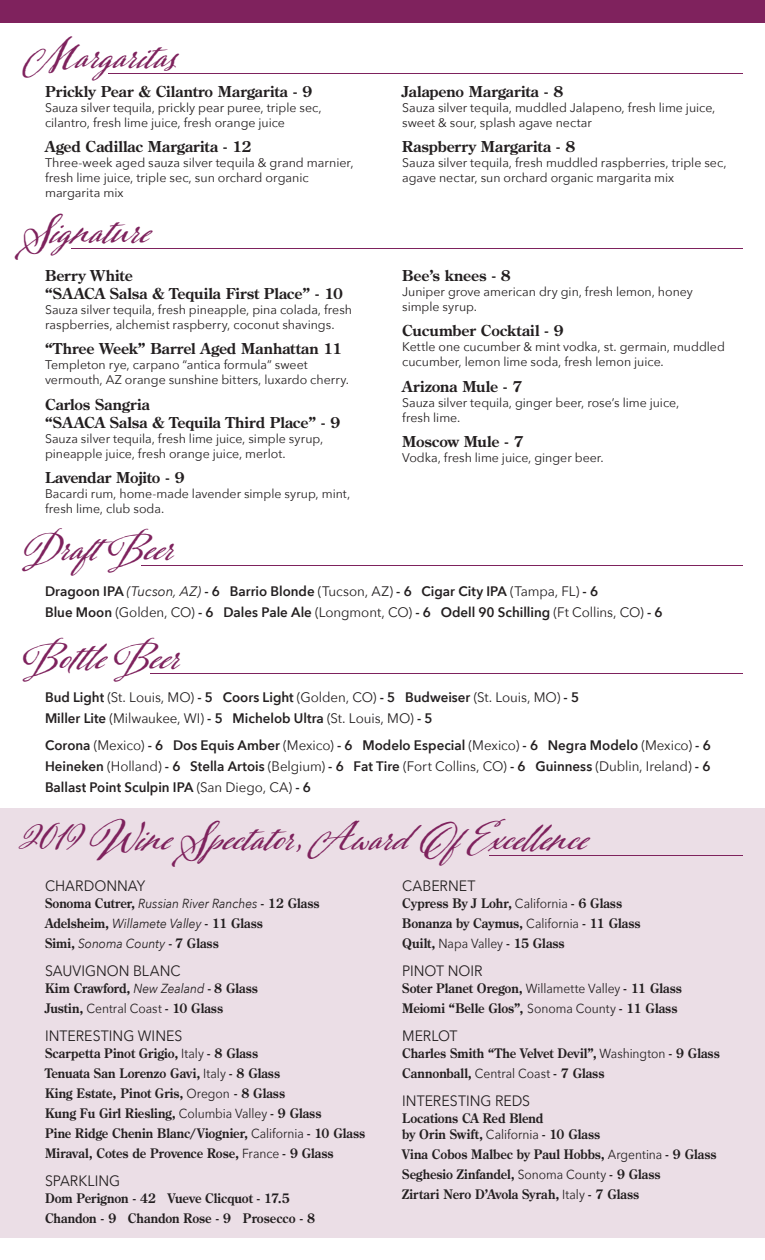
<style>
.page{position:relative;width:765px;height:1260px;background:#fff}
.page>*{position:absolute;margin:0;border:0;box-sizing:border-box;transform-origin:0 0}
.t1{font:46.25px "Adorn Coronet";color:#7e225d}
.t2{font:700 15px/18px "Century Old Style Std";letter-spacing:.005em;color:#231f20}
.t3{font:15px "Avenir Next";color:#231f20;scale:.94 1}
.t4{font:600 13.75px/21.2px "Avenir Next";color:#231f20}
.t5{font:13.75px "Avenir Next";letter-spacing:-.005em;color:#231f20}
.t6{font:700 13.12px/16.2px "Century Old Style Std";letter-spacing:.005em;color:#231f20;scale:.92 1}
.t7{font:italic 13.12px "Avenir Next";letter-spacing:-.005em;color:#231f20;scale:.92 1}
.t8{font:12.5px/15px "Avenir Next";color:#231f20}
.s1{font-weight:400;font-style:italic}
.s2{font-weight:400}
.s3{font-weight:600}
.s4{font-family:"Avenir Next";font-weight:400;font-style:italic}
.s5{font-family:"Century Old Style Std";font-weight:700;font-style:normal}
.s6{font-weight:600;font-style:normal}
.s7{font-family:"Avenir Next";font-weight:600}
.s8{font-family:"Avenir Next";font-weight:400}
</style>
<div class="page">
<div style="left:0;top:808px;width:764px;height:430px;background:#ebdee6"></div>
<div style="left:0;top:0;width:765px;height:22px;background:#7f225d"></div>
<hr style="left:108px;top:73px;width:634px;height:1px;background:#7e225d">
<hr style="left:71px;top:248px;width:671px;height:1px;background:#7e225d">
<hr style="left:489px;top:855px;width:253px;height:1px;background:#7e225d">
<hr style="left:141px;top:565px;width:601px;height:1px;background:#7e225d">
<hr style="left:150px;top:673px;width:592px;height:1px;background:#7e225d">
<p class="t1" style="left:22px;top:23px;width:156px">Margaritas</p>
<p class="t2" style="left:45px;top:82px;width:269px">Prickly Pear &amp; Cilantro Margarita - 9</p>
<p class="t8" style="left:45px;top:100px;width:278px">Sauza silver tequila, prickly pear puree, triple sec, cilantro, fresh lime juice, fresh orange juice</p>
<p class="t2" style="left:45px;top:138px;width:208px">Aged Cadillac Margarita - 12</p>
<p class="t8" style="left:45px;top:155px;width:310px">Three-week aged sauza silver tequila &amp; grand marnier, fresh lime juice, triple sec, sun orchard organic margarita mix</p>
<p class="t1" style="left:22px;top:198px;width:130px">Signature</p>
<p class="t2" style="left:45px;top:266px;width:300px">Berry White<br>“SAACA Salsa &amp; Tequila First Place” - 10</p>
<p class="t8" style="left:45px;top:301px;width:309px">Sauza silver tequila, fresh pineapple, pina colada, fresh raspberries, alchemist raspberry, coconut shavings.</p>
<p class="t2" style="left:45px;top:339px;width:299px">“Three Week” Barrel Aged Manhattan 11</p>
<p class="t8" style="left:45px;top:357px;width:306px">Templeton rye, carpano “antica formula” sweet vermouth, AZ orange sunshine bitters, luxardo cherry.</p>
<p class="t2" style="left:45px;top:395px;width:297px">Carlos Sangria<br>“SAACA Salsa &amp; Tequila Third Place” - 9</p>
<p class="t8" style="left:45px;top:430px;width:280px">Sauza silver tequila, fresh lime juice, simple syrup, pineapple juice, fresh orange juice, merlot.</p>
<p class="t2" style="left:45px;top:468px;width:141px">Lavendar Mojito - 9</p>
<p class="t8" style="left:45px;top:486px;width:307px">Bacardi rum, home-made lavender simple syrup, mint, fresh lime, club soda.</p>
<p class="t1" style="left:22px;top:515px;width:155px">Draft Beer</p>
<p class="t2" style="left:402px;top:82px;width:163px">Jalapeno Margarita - 8</p>
<p class="t8" style="left:402px;top:100px;width:315px">Sauza silver tequila, muddled Jalapeno, fresh lime juice, sweet &amp; sour, splash agave nectar</p>
<p class="t2" style="left:402px;top:138px;width:175px">Raspberry Margarita - 8</p>
<p class="t8" style="left:402px;top:155px;width:326px">Sauza silver tequila, fresh muddled raspberries, triple sec, agave nectar, sun orchard organic margarita mix</p>
<p class="t2" style="left:402px;top:266px;width:110px">Bee’s knees - 8</p>
<p class="t8" style="left:402px;top:283px;width:292px">Juniper grove american dry gin, fresh lemon, honey simple syrup.</p>
<p class="t2" style="left:402px;top:321px;width:163px">Cucumber Cocktail - 9</p>
<p class="t8" style="left:402px;top:339px;width:324px">Kettle one cucumber &amp; mint vodka, st. germain, muddled cucumber, lemon lime soda, fresh lemon juice.</p>
<p class="t2" style="left:402px;top:377px;width:122px">Arizona Mule - 7</p>
<p class="t8" style="left:402px;top:394px;width:279px">Sauza silver tequila, ginger beer, rose’s lime juice, fresh lime.</p>
<p class="t2" style="left:402px;top:432px;width:123px">Moscow Mule - 7</p>
<p class="t8" style="left:402px;top:450px;width:203px">Vodka, fresh lime juice, ginger beer.</p>
<p class="t4" style="left:45px;top:580px;width:619px">Dragoon IPA <span class="s1">(Tucson, AZ)</span> - 6 Barrio Blonde <span class="s2">(Tucson, AZ)</span> - 6 Cigar City IPA <span class="s2">(Tampa, FL)</span> - 6<br>Blue Moon <span class="s2">(Golden, CO)</span> - 6 Dales Pale Ale <span class="s2">(Longmont, CO)</span> - 6 Odell 90 Schilling <span class="s2">(Ft Collins, CO)</span> - 6</p>
<p class="t1" style="left:22px;top:624px;width:161px">Bottle Beer</p>
<p class="t5" style="left:45px;top:685px;width:536px"><span class="s3">Bud Light</span> (St. Louis, MO) <span class="s3">- 5 Coors Light</span> (Golden, CO) <span class="s3">- 5 Budweiser</span> (St. Louis, MO) <span class="s3">- 5</span></p>
<p class="t4" style="left:45px;top:707px;width:389px">Miller Lite <span class="s2">(Milwaukee, WI)</span> - 5 Michelob Ultra <span class="s2">(St. Louis, MO)</span> - 5</p>
<p class="t4" style="left:45px;top:734px;width:667px">Corona <span class="s2">(Mexico)</span> - 6 Dos Equis Amber <span class="s2">(Mexico)</span> - 6 Modelo Especial <span class="s2">(Mexico)</span> - 6 Negra Modelo <span class="s2">(Mexico)</span> - 6</p>
<p class="t5" style="left:45px;top:755px;width:667px"><span class="s3">Heineken</span> (Holland) <span class="s3">- 6 Stella Artois</span> (Belgium) <span class="s3">- 6 Fat Tire</span> (Fort Collins, CO) <span class="s3">- 6 Guinness</span> (Dublin, Ireland) <span class="s3">- 6</span></p>
<p class="t4" style="left:45px;top:777px;width:268px">Ballast Point Sculpin IPA <span class="s2">(San Diego, CA)</span> - 6</p>
<p class="t1" style="left:22px;top:805px;width:568px">2019 Wine Spectator, Award OfExcellence</p>
<p class="t3" style="left:45px;top:873px;width:108px">CHARDONNAY</p>
<p class="t6" style="left:45px;top:895px;width:300px">Sonoma Cutrer, <span class="s4">Russian River Ranches</span> - 12 Glass</p>
<p class="t6" style="left:45px;top:915px;width:238px">Adelsheim, <span class="s4">Willamete Valley</span> - 11 Glass</p>
<p class="t7" style="left:45px;top:933px;width:190px"><span class="s5">Simi,</span> Sonoma County <span class="s6">-</span> <span class="s5">7 Glass</span></p>
<p class="t3" style="left:45px;top:958px;width:146px">SAUVIGNON BLANC</p>
<p class="t6" style="left:45px;top:980px;width:233px">Kim Crawford, <span class="s4">New Zealand</span> <span class="s7">-</span> 8 Glass</p>
<p class="t6" style="left:45px;top:1000px;width:195px">Justin, <span class="s8">Central Coast</span> - 10 Glass</p>
<p class="t3" style="left:45px;top:1023px;width:148px">INTERESTING WINES</p>
<p class="t6" style="left:45px;top:1045px;width:233px">Scarpetta Pinot Grigio, <span class="s8">Italy</span> - 8 Glass</p>
<p class="t6" style="left:45px;top:1065px;width:257px">Tenuata San Lorenzo Gavi, <span class="s8">Italy</span> - 8 Glass</p>
<p class="t6" style="left:45px;top:1085px;width:262px">King Estate, Pinot Gris, <span class="s8">Oregon</span> - 8 Glass</p>
<p class="t6" style="left:45px;top:1105px;width:302px">Kung Fu Girl Riesling, <span class="s8">Columbia Valley</span> - 9 Glass</p>
<p class="t6" style="left:45px;top:1125px;width:350px">Pine Ridge Chenin Blanc/Viognier, <span class="s8">California</span> - 10 Glass</p>
<p class="t6" style="left:45px;top:1145px;width:315px">Miraval, Cotes de Provence Rose, <span class="s8">France</span> - 9 Glass</p>
<p class="t3" style="left:45px;top:1168px;width:81px">SPARKLING</p>
<p class="t6" style="left:45px;top:1190px;width:267px">Dom Perignon - 42 Vueve Clicquot - 17.5</p>
<p class="t6" style="left:45px;top:1210px;width:295px">Chandon - 9 Chandon Rose - 9 Prosecco - 8</p>
<p class="t3" style="left:402px;top:873px;width:80px">CABERNET</p>
<p class="t6" style="left:402px;top:895px;width:241px">Cypress By J Lohr, <span class="s8">California</span> - 6 Glass</p>
<p class="t6" style="left:402px;top:915px;width:261px">Bonanza by Caymus, <span class="s8">California</span> - 11 Glass</p>
<p class="t6" style="left:402px;top:935px;width:178px">Quilt, <span class="s8">Napa Valley</span> - 15 Glass</p>
<p class="t3" style="left:402px;top:958px;width:87px">PINOT NOIR</p>
<p class="t6" style="left:402px;top:980px;width:305px">Soter Planet Oregon, <span class="s8">Willamette Valley</span> - 11 Glass</p>
<p class="t6" style="left:402px;top:1000px;width:301px">Meiomi “Belle Glos”, <span class="s8">Sonoma County</span> - 11 Glass</p>
<p class="t3" style="left:402px;top:1023px;width:60px">MERLOT</p>
<p class="t6" style="left:402px;top:1045px;width:347px">Charles Smith “The Velvet Devil”, <span class="s8">Washington</span> - 9 Glass</p>
<p class="t6" style="left:402px;top:1065px;width:221px">Cannonball, <span class="s8">Central Coast</span> - 7 Glass</p>
<p class="t3" style="left:402px;top:1088px;width:138px">INTERESTING REDS</p>
<p class="t6" style="left:402px;top:1110px;width:217px">Locations CA Red Blend<br>by Orin Swift, <span class="s8">California</span> - 10 Glass</p>
<p class="t6" style="left:402px;top:1146px;width:343px">Vina Cobos Malbec by Paul Hobbs, <span class="s8">Argentina</span> - 9 Glass</p>
<p class="t6" style="left:402px;top:1166px;width:282px">Seghesio Zinfandel, <span class="s8">Sonoma County</span> - 9 Glass</p>
<p class="t6" style="left:402px;top:1186px;width:259px">Zirtari Nero D’Avola Syrah, <span class="s8">Italy</span> - 7 Glass</p>
</div>
